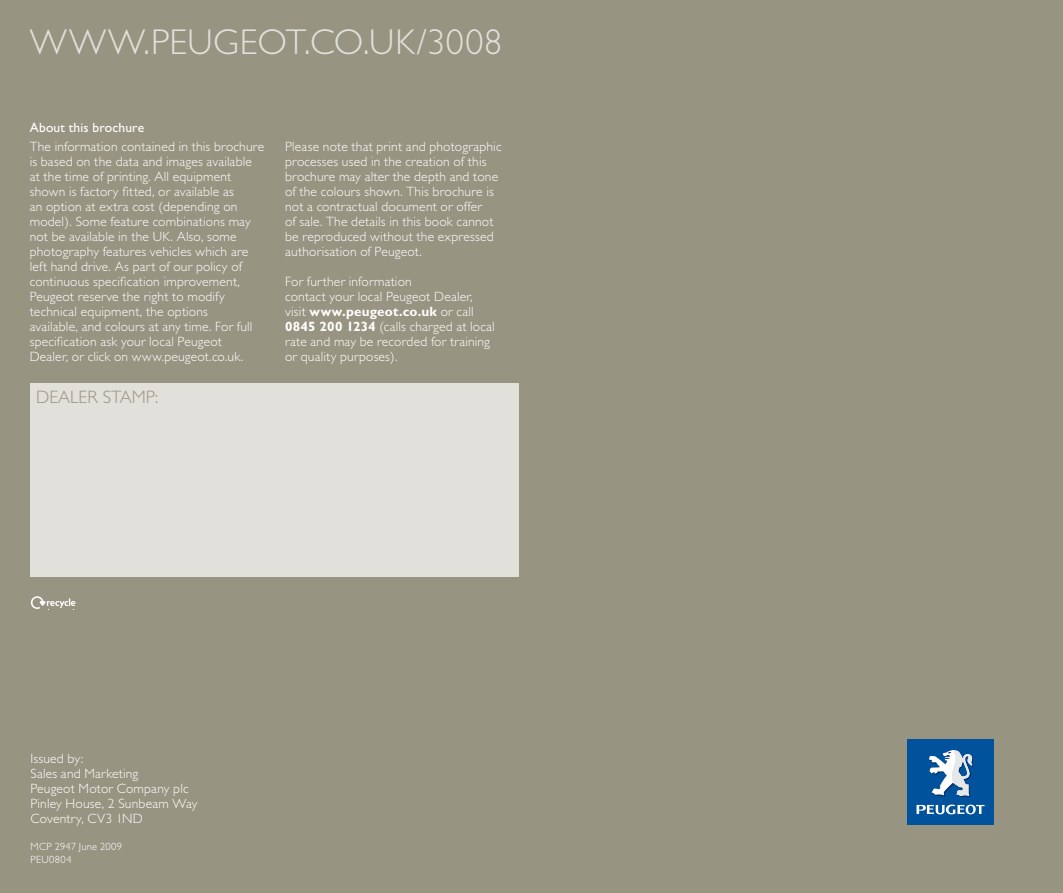
<style>
.page{position:relative;width:1063px;height:893px;background:#989482}
.page>*{position:absolute;margin:0;border:0;box-sizing:border-box;transform-origin:0 0}
.t1{font:300 36px "Gill Alt One";letter-spacing:.015em;color:#e2e0db}
.t2{font:300 18px "Gill Alt One";color:#989482}
.t3{font:300 13.5px/15px "Gill Sans";letter-spacing:.015em;color:#fff}
.t4{font:13.5px "Gill Alt One";letter-spacing:.01em;color:#fff}
.t5{font:300 10.5px/13.5px "Gill Sans";letter-spacing:.025em;color:#fff}
.s1{font-weight:700}
</style>
<div class="page">
<div style="left:30px;top:383px;width:489px;height:194px;background:#e2e0db"></div>
<svg style="left:31px;top:596px;width:45px;height:13px"></svg>
<div style="left:907px;top:739px;width:87px;height:86px;background:#00529c"></div>
<svg style="left:917px;top:804px;width:68px;height:10px"></svg>
<svg style="left:929px;top:750px;width:45px;height:47px"></svg>
<h1 class="t1" style="left:30px;top:21px;width:474px">WWW.PEUGEOT.CO.UK/3008</h1>
<p class="t4" style="left:30px;top:120px;width:116px">About this brochure</p>
<p class="t3" style="left:30px;top:139px;width:236px">The information contained in this brochure is based on the data and images available at the time of printing. All equipment shown is factory fitted, or available as<br>an option at extra cost (depending on model). Some feature combinations may not be available in the UK. Also, some photography features vehicles which are left hand drive. As part of our policy of continuous specification improvement, Peugeot reserve the right to modify technical equipment, the options<br>available, and colours at any time. For full specification ask your local Peugeot<br>Dealer, or click on www.peugeot.co.uk.</p>
<p class="t3" style="left:285px;top:139px;width:218px">Please note that print and photographic processes used in the creation of this brochure may alter the depth and tone of the colours shown. This brochure is not a contractual document or offer<br>of sale. The details in this book cannot be reproduced without the expressed authorisation of Peugeot.</p>
<p class="t3" style="left:285px;top:274px;width:211px">For further information<br>contact your local Peugeot Dealer, visit <span class="s1">www.peugeot.co.uk</span> or call<br><span class="s1">0845 200 1234</span> (calls charged at local rate and may be recorded for training or quality purposes).</p>
<h2 class="t2" style="left:36px;top:387px;width:124px">DEALER STAMP:</h2>
<p class="t3" style="left:31px;top:751px;width:169px">Issued by:<br>Sales and Marketing<br>Peugeot Motor Company plc<br>Pinley House, 2 Sunbeam Way<br>Coventry, CV3 1ND</p>
<p class="t5" style="left:31px;top:839px;width:93px">MCP 2947 June 2009<br>PEU0804</p>
</div>
